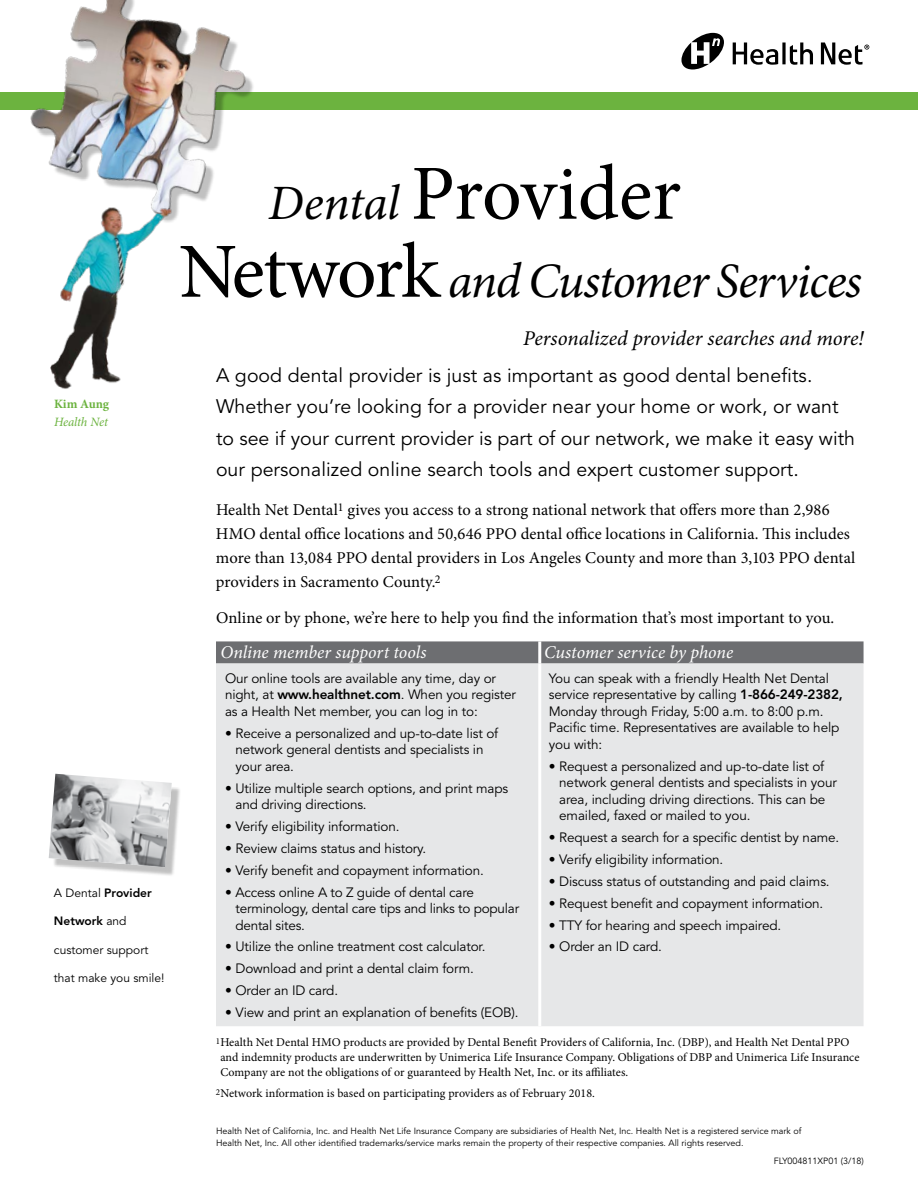
<style>
.page{position:relative;width:918px;height:1188px;background:#fff}
.page>*{position:absolute;margin:0;border:0;box-sizing:border-box;transform-origin:0 0}
.t1{font:78px "Minion Pro";color:#000}
.t2{font:italic 49.5px "Minion Pro";letter-spacing:-.025em;color:#000}
.t3{font:italic 21px "Minion Pro";color:#000}
.t4{font:19.5px/31.5px "Avenir LT Std";letter-spacing:.005em;color:#000}
.t5{font:italic 18px "Minion Pro";color:#fff}
.t6{font:16.5px/24px "Minion Pro";color:#000}
.t7{font:13.5px/16.5px "Avenir LT Std";letter-spacing:-.01em;color:#000}
.t8{font:italic 12.75px "Minion Pro";letter-spacing:-.01em;color:#6cb33f}
.t9{font:700 12.75px "Minion Pro";letter-spacing:-.005em;color:#6cb33f}
.t10{font:12px/15px "Minion Pro";letter-spacing:.005em;color:#000}
.t11{font:12px "Avenir LT Std";color:#000}
.t12{font:800 12px "Avenir LT Std";color:#000}
.t13{font:9px/12px "Avenir LT Std";color:#000}
.s1{font-weight:400}
.s2{font-style:italic;font-size:49.5px}
.s3{font-style:normal;font-size:78px}
.s4{font-weight:800}
</style>
<div class="page">
<div style="left:0;top:92px;width:918px;height:18px;background:#6cb33f"></div>
<img style="left:30px;top:0;width:223px;height:201px">
<img style="left:45px;top:199px;width:134px;height:190px">
<svg style="left:216px;top:641px;width:648px;height:23px;background:#737477"></svg>
<div style="left:216px;top:664px;width:648px;height:362px;background:#e6e7e8"></div>
<hr style="left:538px;top:641px;width:3px;height:23px;background:#fff">
<hr style="left:538px;top:664px;width:3px;height:362px;background:#fff">
<div style="left:52px;top:777px;width:129px;height:99px;background:#000;opacity:.25"></div>
<img style="left:49px;top:774px;width:123px;height:93px">
<svg style="left:681px;top:33px;width:43px;height:36px"></svg>
<svg style="left:733px;top:42px;width:80px;height:23px"></svg>
<svg style="left:821px;top:42px;width:48px;height:23px"></svg>
<p class="t9" style="left:54px;top:395px;width:57px">Kim Aung</p>
<p class="t8" style="left:54px;top:413px;width:55px">Health Net</p>
<p class="t12" style="left:54px;top:885px;width:99px"><span class="s1">A Dental</span> Provider</p>
<p class="t12" style="left:54px;top:914px;width:74px">Network <span class="s1">and</span></p>
<p class="t11" style="left:54px;top:942px;width:96px">customer support</p>
<p class="t11" style="left:54px;top:971px;width:112px">that make you smile!</p>
<h1 class="t1" style="left:268px;top:142px;width:414px"><span class="s2">Dental</span> Provider</h1>
<h2 class="t2" style="left:179px;top:247px;width:684px"><span class="s3">Network</span> and Customer Services</h2>
<h3 class="t3" style="left:523px;top:324px;width:342px">Personalized provider searches and more!</h3>
<p class="t4" style="left:216px;top:360px;width:641px">A good dental provider is just as important as good dental benefits.<br>Whether you’re looking for a provider near your home or work, or want to see if your current provider is part of our network, we make it easy with our personalized online search tools and expert customer support.</p>
<p class="t6" style="left:216px;top:498px;width:641px">Health Net Dental<sup>1</sup> gives you access to a strong national network that offers more than 2,986<br>HMO dental office locations and 50,646 PPO dental office locations in California. This includes more than 13,084 PPO dental providers in Los Angeles County and more than 3,103 PPO dental providers in Sacramento County.<sup>2</sup></p>
<p class="t6" style="left:216px;top:606px;width:620px">Online or by phone, we’re here to help you find the information that’s most important to you.</p>
<h3 class="t5" style="left:220px;top:639px;width:207px">Online member support tools</h3>
<h3 class="t5" style="left:544px;top:639px;width:191px">Customer service by phone</h3>
<p class="t7" style="left:225px;top:670px;width:293px">Our online tools are available any time, day or night, at <span class="s4">www.healthnet.com</span>. When you register as a Health Net member, you can log in to:</p>
<p class="t7" style="left:236px;top:725px;width:264px;text-indent:-11px">• Receive a personalized and up-to-date list of network general dentists and specialists in your area.</p>
<p class="t7" style="left:236px;top:780px;width:274px;text-indent:-11px">• Utilize multiple search options, and print maps and driving directions.</p>
<p class="t7" style="left:225px;top:818px;width:176px">• Verify eligibility information.</p>
<p class="t7" style="left:225px;top:840px;width:203px">• Review claims status and history.</p>
<p class="t7" style="left:225px;top:862px;width:260px">• Verify benefit and copayment information.</p>
<p class="t7" style="left:236px;top:884px;width:285px;text-indent:-11px">• Access online A to Z guide of dental care terminology, dental care tips and links to popular dental sites.</p>
<p class="t7" style="left:225px;top:939px;width:262px">• Utilize the online treatment cost calculator.</p>
<p class="t7" style="left:225px;top:961px;width:250px">• Download and print a dental claim form.</p>
<p class="t7" style="left:225px;top:983px;width:115px">• Order an ID card.</p>
<p class="t7" style="left:225px;top:1005px;width:295px">• View and print an explanation of benefits (EOB).</p>
<p class="t7" style="left:549px;top:670px;width:296px">You can speak with a friendly Health Net Dental service representative by calling <span class="s4">1-866-249-2382, </span>Monday through Friday, 5:00 a.m. to 8:00 p.m.<br>Pacific time. Representatives are available to help you with:</p>
<p class="t7" style="left:559px;top:758px;width:279px;text-indent:-11px">• Request a personalized and up-to-date list of network general dentists and specialists in your area, including driving directions. This can be emailed, faxed or mailed to you.</p>
<p class="t7" style="left:549px;top:829px;width:292px">• Request a search for a specific dentist by name.</p>
<p class="t7" style="left:549px;top:851px;width:176px">• Verify eligibility information.</p>
<p class="t7" style="left:549px;top:873px;width:282px">• Discuss status of outstanding and paid claims.</p>
<p class="t7" style="left:549px;top:895px;width:276px">• Request benefit and copayment information.</p>
<p class="t7" style="left:549px;top:917px;width:234px">• TTY for hearing and speech impaired.</p>
<p class="t7" style="left:549px;top:939px;width:115px">• Order an ID card.</p>
<p class="t10" style="left:220px;top:1035px;width:641px;text-indent:-4px"><sup>1</sup>Health Net Dental HMO products are provided by Dental Benefit Providers of California, Inc. (DBP), and Health Net Dental PPO and indemnity products are underwritten by Unimerica Life Insurance Company. Obligations of DBP and Unimerica Life Insurance<br>Company are not the obligations of or guaranteed by Health Net, Inc. or its affiliates.</p>
<p class="t10" style="left:216px;top:1086px;width:380px"><sup>2</sup>Network information is based on participating providers as of February 2018.</p>
<p class="t13" style="left:216px;top:1125px;width:587px">Health Net of California, Inc. and Health Net Life Insurance Company are subsidiaries of Health Net, Inc. Health Net is a registered service mark of<br>Health Net, Inc. All other identified trademarks/service marks remain the property of their respective companies. All rights reserved.</p>
<p class="t13" style="left:774px;top:1155px;width:92px">FLY004811XP01 (3/18)</p>
</div>
